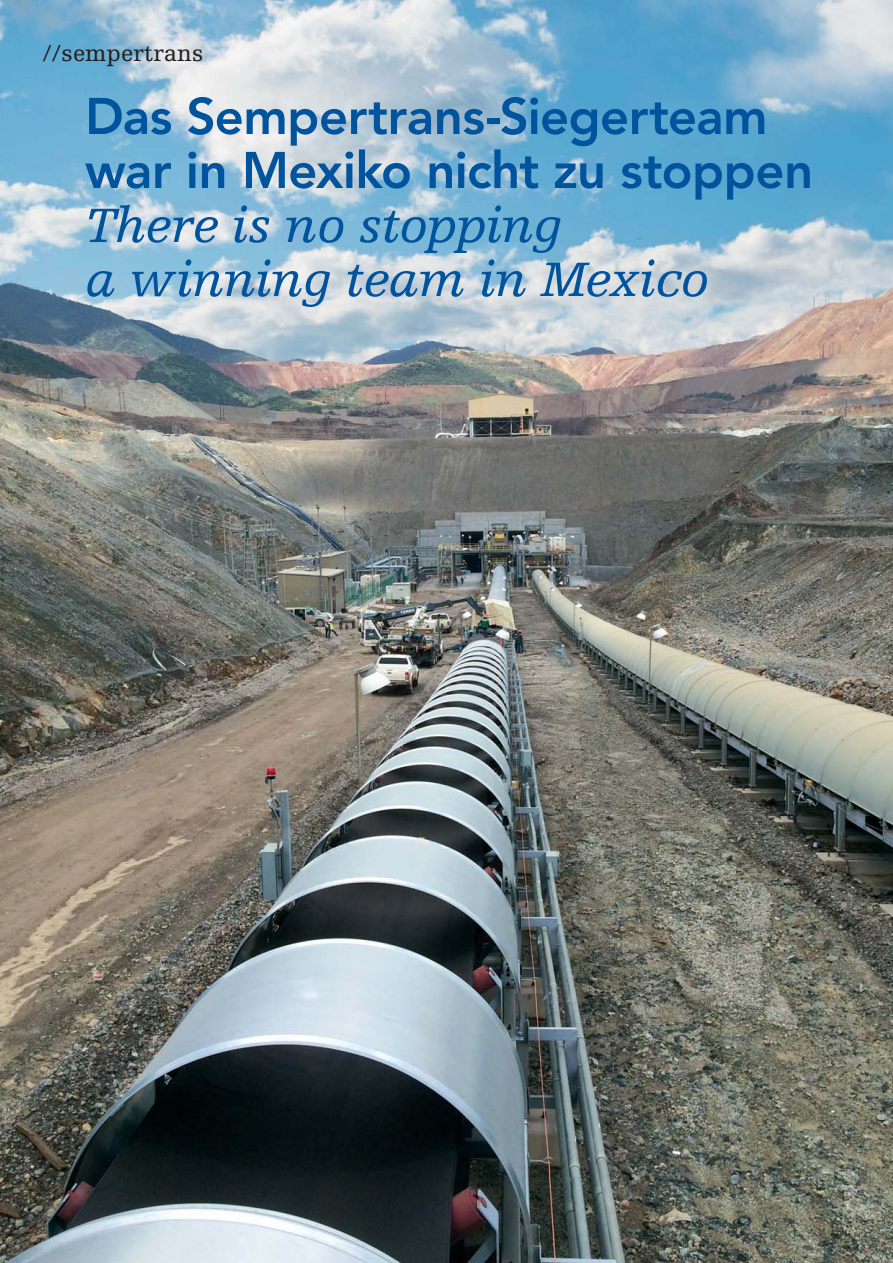
<style>
.page{position:relative;width:893px;height:1263px;background:#fff}
.page>*{position:absolute;margin:0;border:0;box-sizing:border-box;transform-origin:0 0}
.t1{font:800 51px/54px "Avenir";letter-spacing:-.01em;color:#00549e}
.t2{font:italic 51px/54px "Egyptienne F";letter-spacing:-.02em;color:#00549e}
.t3{font:24px "Egyptienne F";color:#231f20}
</style>
<div class="page">
<img style="left:0;top:0;width:892px;height:1263px">
<p class="t3" style="left:43px;top:43px;width:163px">//sempertrans</p>
<p class="t1" style="left:85px;top:92px;width:729px">Das Sempertrans-Siegerteam war in Mexiko nicht zu stoppen</p>
<p class="t2" style="left:85px;top:203px;width:625px">There is no stopping<br>a winning team in Mexico</p>
</div>
